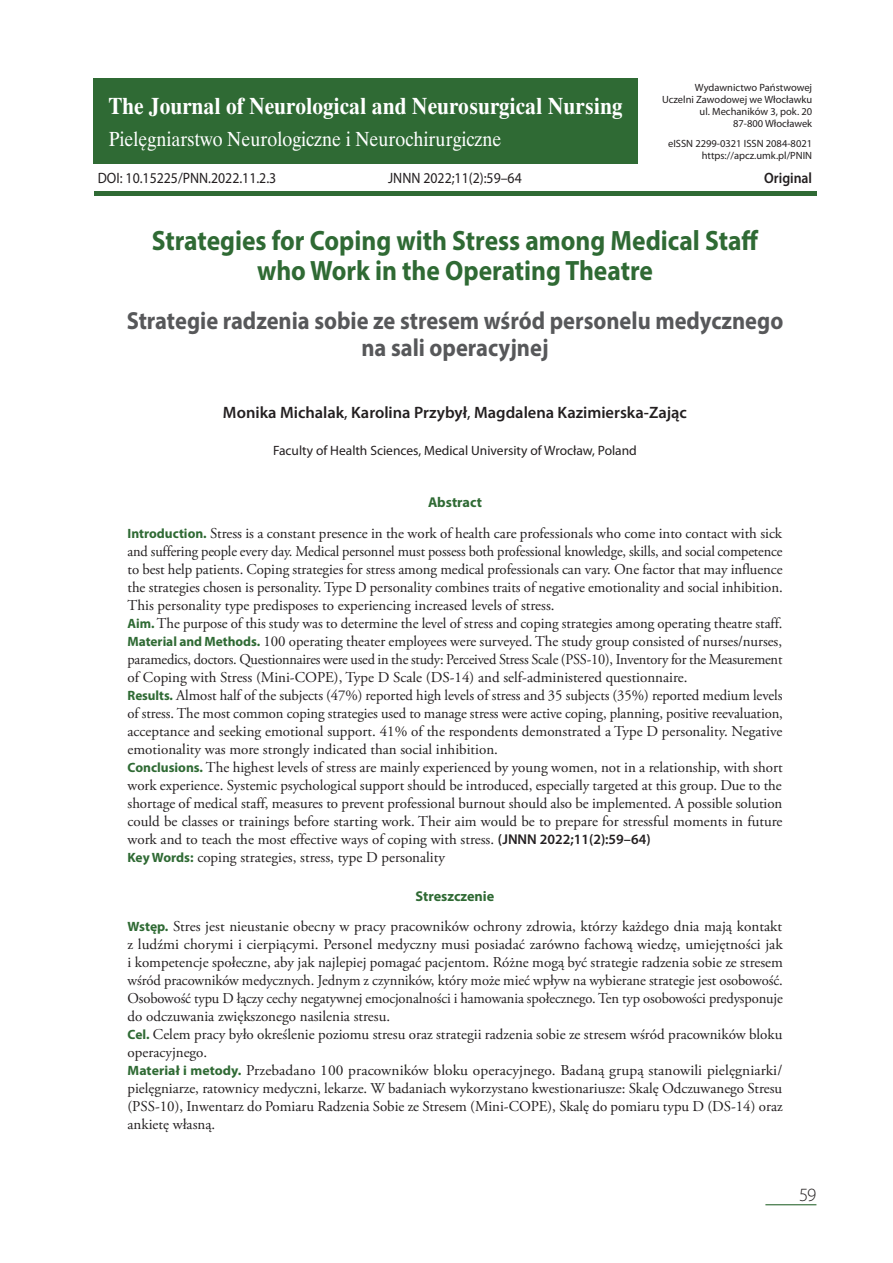
<style>
.page{position:relative;width:893px;height:1263px;background:#fff}
.page>*{position:absolute;margin:0;border:0;box-sizing:border-box;transform-origin:0 0}
.t1{font:700 28.05px/30.6px "Myriad Pro";color:#2f6a34;text-align:center;scale:.91 1}
.t2{font:700 24.75px/27px "Myriad Pro";color:#57585a;text-align:center;scale:.91 1}
.t3{font:700 21px "Dutch 801 Rm PL";color:#fff;scale:.9 1}
.t4{font:19.5px "Dutch 801 Rm PL";color:#fff;scale:.9 1}
.t5{font:300 18.75px "Myriad Pro";color:#231f20}
.t6{font:600 16.5px "Myriad Pro";color:#231f20}
.t7{font:15px/18px "Adobe Garamond Pro";color:#231f20}
.t8{font:15px "Myriad Pro";color:#231f20;scale:.92 1}
.t9{font:600 15px "Myriad Pro";color:#231f20;scale:.92 1}
.t10{font:700 14.25px "Myriad Pro";color:#2f6a34}
.t11{font:13.5px "Myriad Pro";color:#231f20}
.t12{font:10.5px/12px "Myriad Pro";color:#231f20;text-align:right}
.s1{font-weight:400}
.s2{font-family:"Myriad Pro";font-weight:700;font-size:13.5px;color:#2f6a34}
.s3{font-family:"Myriad Pro";font-weight:600;font-size:14.25px}
</style>
<div class="page">
<hr style="left:765px;top:1204px;width:51px;height:1px;background:#2f6a34">
<div style="left:94px;top:79px;width:544px;height:85px;background:#2f6a34"></div>
<div style="left:94px;top:191px;width:722px;height:5px;background:#2f6a34"></div>
<p class="t12" style="left:662px;top:81px;width:152px">Wydawnictwo Państwowej<br>Uczelni Zawodowej we Włocławku ul. Mechaników 3, pok. 20<br>87-800 Włocławek</p>
<p class="t12" style="left:668px;top:138px;width:146px">eISSN 2299-0321 ISSN 2084-8021 https://apcz.umk.pl/PNIN</p>
<h3 class="t3" style="left:109px;top:91px;width:572px">The Journal of Neurological and Neurosurgical Nursing</h3>
<h3 class="t4" style="left:109px;top:126px;width:438px">Pielęgniarstwo Neurologiczne i Neurochirurgiczne</h3>
<p class="t8" style="left:98px;top:169px;width:196px">DOI: 10.15225/PNN.2022.11.2.3</p>
<p class="t8" style="left:388px;top:169px;width:147px">JNNN 2022;11(2):59–64</p>
<p class="t9" style="left:764px;top:168px;width:54px">Original</p>
<h1 class="t1" style="left:152px;top:224px;width:668px">Strategies for Coping with Stress among Medical Staff who Work in the Operating Theatre</h1>
<h2 class="t2" style="left:127px;top:306px;width:723px">Strategie radzenia sobie ze stresem wśród personelu medycznego na sali operacyjnej</h2>
<p class="t6" style="left:223px;top:402px;width:466px">Monika Michalak<span class="s1">,</span> Karolina Przybył<span class="s1">,</span> Magdalena Kazimierska-Zając</p>
<p class="t11" style="left:273px;top:443px;width:365px">Faculty of Health Sciences, Medical University of Wrocław, Poland</p>
<p class="t10" style="left:428px;top:493px;width:55px">Abstract</p>
<p class="t7" style="left:128px;top:525px;width:657px"><span class="s2">Introduction.</span> Stress is a constant presence in the work of health care professionals who come into contact with sick and suffering people every day. Medical personnel must possess both professional knowledge, skills, and social competence to best help patients. Coping strategies for stress among medical professionals can vary. One factor that may influence the strategies chosen is personality. Type D personality combines traits of negative emotionality and social inhibition.<br>This personality type predisposes to experiencing increased levels of stress.<br><span class="s2">Aim.</span> The purpose of this study was to determine the level of stress and coping strategies among operating theatre staff.<br><span class="s2">Material and Methods.</span> 100 operating theater employees were surveyed. The study group consisted of nurses/nurses, paramedics, doctors. Questionnaires were used in the study: Perceived Stress Scale (PSS-10), Inventory for the Measurement of Coping with Stress (Mini-COPE), Type D Scale (DS-14) and self-administered questionnaire.<br><span class="s2">Results.</span> Almost half of the subjects (47%) reported high levels of stress and 35 subjects (35%) reported medium levels of stress. The most common coping strategies used to manage stress were active coping, planning, positive reevaluation, acceptance and seeking emotional support. 41% of the respondents demonstrated a Type D personality. Negative emotionality was more strongly indicated than social inhibition.<br><span class="s2">Conclusions.</span> The highest levels of stress are mainly experienced by young women, not in a relationship, with short work experience. Systemic psychological support should be introduced, especially targeted at this group. Due to the shortage of medical staff, measures to prevent professional burnout should also be implemented. A possible solution could be classes or trainings before starting work. Their aim would be to prepare for stressful moments in future work and to teach the most effective ways of coping with stress. <span class="s3">(JNNN 2022;11(2):59–64)<br></span><span class="s2">Key Words:</span> coping strategies, stress, type D personality</p>
<p class="t10" style="left:416px;top:886px;width:80px">Streszczenie</p>
<p class="t7" style="left:128px;top:918px;width:657px"><span class="s2">Wstęp.</span> Stres jest nieustanie obecny w pracy pracowników ochrony zdrowia, którzy każdego dnia mają kontakt z ludźmi chorymi i cierpiącymi. Personel medyczny musi posiadać zarówno fachową wiedzę, umiejętności jak i kompetencje społeczne, aby jak najlepiej pomagać pacjentom. Różne mogą być strategie radzenia sobie ze stresem wśród pracowników medycznych. Jednym z czynników, który może mieć wpływ na wybierane strategie jest osobowość.<br>Osobowość typu D łączy cechy negatywnej emocjonalności i hamowania społecznego. Ten typ osobowości predysponuje do odczuwania zwiększonego nasilenia stresu.<br><span class="s2">Cel.</span> Celem pracy było określenie poziomu stresu oraz strategii radzenia sobie ze stresem wśród pracowników bloku operacyjnego.<br><span class="s2">Materiał i metody.</span> Przebadano 100 pracowników bloku operacyjnego. Badaną grupą stanowili pielęgniarki/ pielęgniarze, ratownicy medyczni, lekarze. W badaniach wykorzystano kwestionariusze: Skalę Odczuwanego Stresu (PSS-10), Inwentarz do Pomiaru Radzenia Sobie ze Stresem (Mini-COPE), Skalę do pomiaru typu D (DS-14) oraz ankietę własną.</p>
<p class="t5" style="left:799px;top:1183px;width:19px">59</p>
</div>
